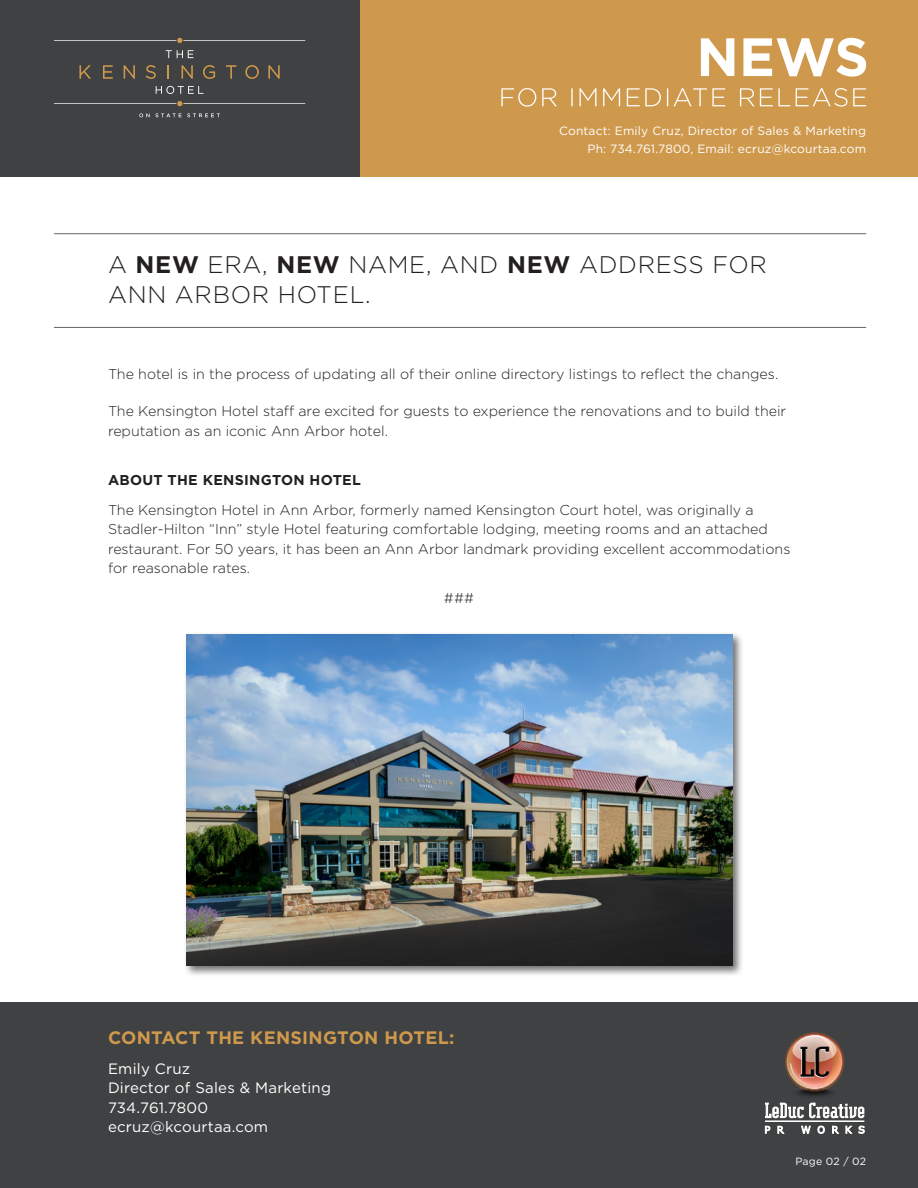
<style>
.page{position:relative;width:918px;height:1188px;background:#fff}
.page>*{position:absolute;margin:0;border:0;box-sizing:border-box;transform-origin:0 0}
.t1{font:300 24px/30px "Gotham";letter-spacing:.03em;color:#231f20}
.t2{font:700 18px "Gotham";letter-spacing:.015em;color:#cf994d}
.t3{font:15px/19.5px "Gotham";letter-spacing:.015em;color:#fff}
.t4{font:300 14.25px/19.5px "Gotham";color:#231f20}
.t5{font:700 14.25px "Gotham";letter-spacing:.02em;color:#231f20}
.t6{font:12px/18px "Gotham";letter-spacing:.015em;color:#fff;text-align:right}
.t7{font:10.5px "Gotham";letter-spacing:.01em;color:#fff}
.s1{font-weight:700}
</style>
<div class="page">
<div style="left:360px;top:0;width:558px;height:177px;background:#cf994d"></div>
<div style="left:0;top:0;width:360px;height:177px;background:#3f4142"></div>
<svg style="left:166px;top:50px;width:28px;height:8px"></svg>
<svg style="left:79px;top:65px;width:12px;height:14px"></svg>
<svg style="left:103px;top:65px;width:10px;height:14px"></svg>
<svg style="left:124px;top:65px;width:11px;height:14px"></svg>
<svg style="left:146px;top:65px;width:10px;height:14px"></svg>
<svg style="left:167px;top:65px;width:2px;height:14px"></svg>
<svg style="left:182px;top:65px;width:11px;height:14px"></svg>
<svg style="left:203px;top:65px;width:12px;height:14px"></svg>
<svg style="left:226px;top:65px;width:10px;height:14px"></svg>
<svg style="left:245px;top:65px;width:14px;height:14px"></svg>
<svg style="left:268px;top:65px;width:12px;height:14px"></svg>
<svg style="left:54px;top:38px;width:251px;height:5px"></svg>
<svg style="left:54px;top:101px;width:251px;height:5px"></svg>
<svg style="left:156px;top:86px;width:48px;height:8px"></svg>
<svg style="left:139px;top:113px;width:81px;height:4px"></svg>
<svg style="left:501px;top:88px;width:365px;height:19px"></svg>
<svg style="left:701px;top:38px;width:165px;height:39px"></svg>
<div style="left:0;top:1002px;width:918px;height:186px;background:#3f4142"></div>
<svg style="left:785px;top:1090px;width:47px;height:13px"></svg>
<svg style="left:785px;top:1032px;width:59px;height:60px"></svg>
<img style="left:787px;top:1034px;width:55px;height:56px">
<svg style="left:765px;top:1103px;width:99px;height:15px"></svg>
<div style="left:765px;top:1121px;width:99px;height:1px;border:1px solid #fff"></div>
<svg style="left:765px;top:1126px;width:5px;height:8px"></svg>
<svg style="left:778px;top:1126px;width:6px;height:8px"></svg>
<svg style="left:801px;top:1126px;width:10px;height:8px"></svg>
<svg style="left:818px;top:1126px;width:7px;height:8px"></svg>
<svg style="left:832px;top:1126px;width:7px;height:8px"></svg>
<svg style="left:846px;top:1126px;width:6px;height:8px"></svg>
<svg style="left:859px;top:1126px;width:6px;height:8px"></svg>
<div style="left:184px;top:631px;width:560px;height:346px;background:#231f20;opacity:.65"></div>
<img style="left:186px;top:634px;width:546px;height:331px">
<hr style="left:54px;top:233px;width:812px;height:1px;background:#656566">
<hr style="left:54px;top:327px;width:812px;height:1px;background:#656566">
<p class="t6" style="left:559px;top:122px;width:308px">Contact: Emily Cruz, Director of Sales &amp; Marketing<br>Ph: 734.761.7800, Email: ecruz@kcourtaa.com</p>
<p class="t1" style="left:108px;top:249px;width:660px">A <span class="s1">NEW</span> ERA, <span class="s1">NEW</span> NAME, AND <span class="s1">NEW</span> ADDRESS FOR<br>ANN ARBOR HOTEL.</p>
<p class="t4" style="left:108px;top:364px;width:672px">The hotel is in the process of updating all of their online directory listings to reflect the changes.</p>
<p class="t4" style="left:108px;top:401px;width:680px">The Kensington Hotel staff are excited for guests to experience the renovations and to build their reputation as an iconic Ann Arbor hotel.</p>
<p class="t5" style="left:108px;top:471px;width:254px">ABOUT THE KENSINGTON HOTEL</p>
<p class="t4" style="left:108px;top:500px;width:684px">The Kensington Hotel in Ann Arbor, formerly named Kensington Court hotel, was originally a Stadler-Hilton “Inn” style Hotel featuring comfortable lodging, meeting rooms and an attached restaurant. For 50 years, it has been an Ann Arbor landmark providing excellent accommodations for reasonable rates.</p>
<p class="t4" style="left:444px;top:588px;width:32px">###</p>
<p class="t2" style="left:108px;top:1027px;width:348px">CONTACT THE KENSINGTON HOTEL:</p>
<p class="t3" style="left:108px;top:1058px;width:225px">Emily Cruz<br>Director of Sales &amp; Marketing<br>734.761.7800 ecruz@kcourtaa.com</p>
<p class="t7" style="left:796px;top:1155px;width:72px">Page 02 / 02</p>
</div>
